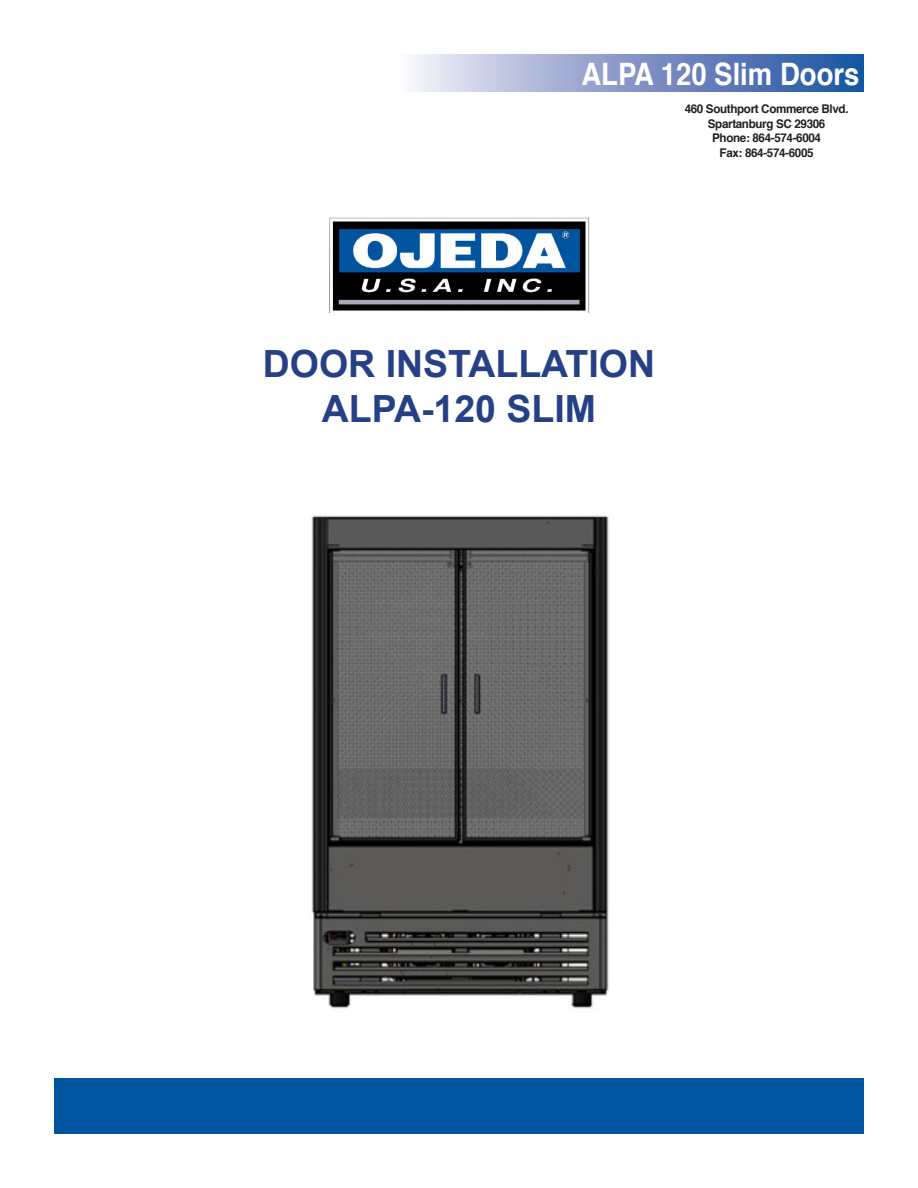
<style>
.page{position:relative;width:918px;height:1188px;background:#fff}
.page>*{position:absolute;margin:0;border:0;box-sizing:border-box;transform-origin:0 0}
.t1{font:700 37.5px "Arial";color:#254085}
.t2{font:700 30.9px "Helvetica";color:#fff;scale:.89 1}
.t3{font:700 12px "Helvetica";letter-spacing:-.03em;color:#231f20}
</style>
<div class="page">
<div style="left:396px;top:54px;width:468px;height:38px;background:linear-gradient(to right,#f7eff8,#184b9d)"></div>
<div style="left:54px;top:1078px;width:810px;height:56px;background:#0055a0"></div>
<img style="left:329px;top:218px;width:260px;height:95px">
<img style="left:311px;top:515px;width:298px;height:494px">
<p class="t2" style="left:581px;top:50px;width:314px">ALPA 120 Slim Doors</p>
<p class="t3" style="left:685px;top:99px;width:165px">460 Southport Commerce Blvd.</p>
<p class="t3" style="left:708px;top:114px;width:119px">Spartanburg SC 29306</p>
<p class="t3" style="left:712px;top:128px;width:110px">Phone: 864-574-6004</p>
<p class="t3" style="left:720px;top:143px;width:96px">Fax: 864-574-6005</p>
<p class="t1" style="left:263px;top:339px;width:394px">DOOR INSTALLATION</p>
<p class="t1" style="left:322px;top:384px;width:276px">ALPA-120 SLIM</p>
</div>
